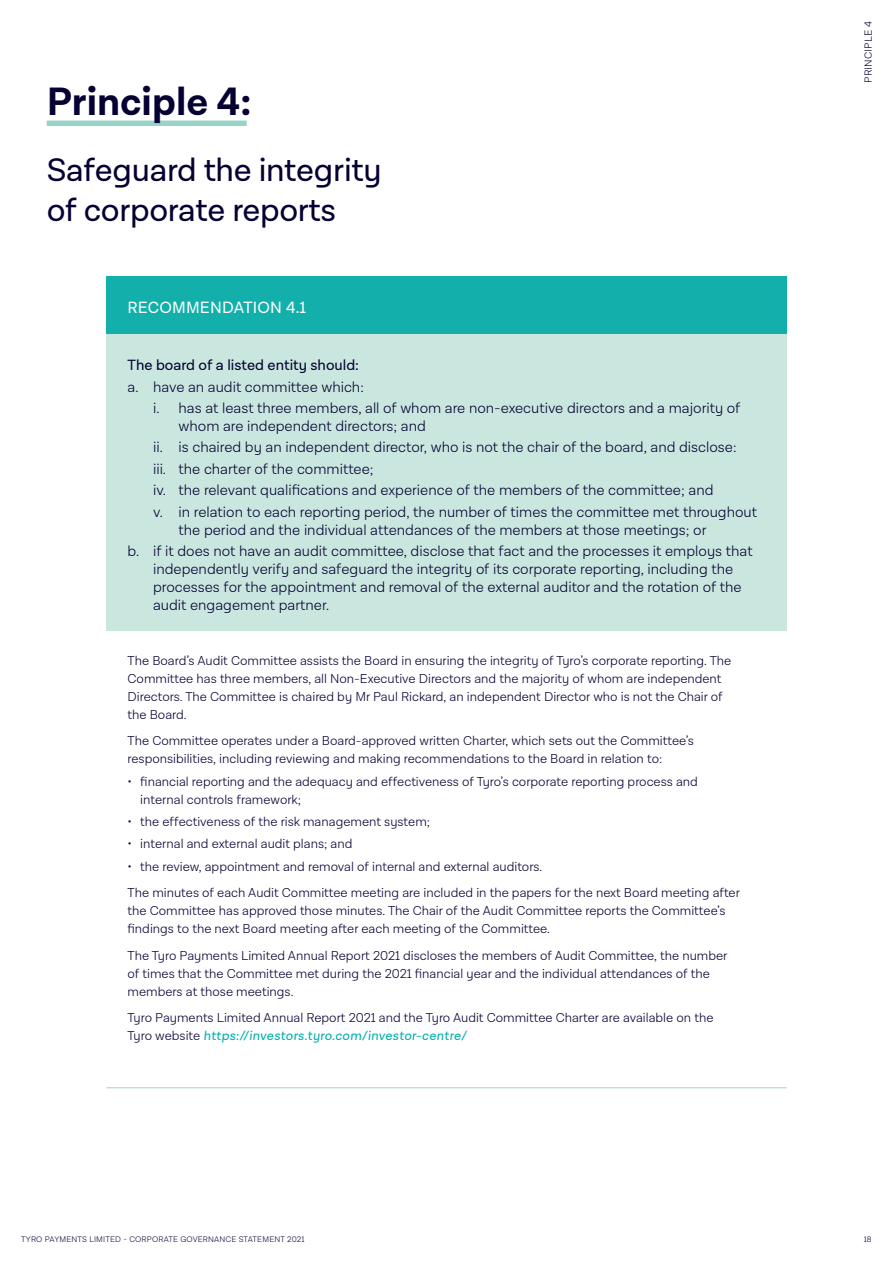
<style>
.page{position:relative;width:893px;height:1263px;background:#fff}
.page>*{position:absolute;margin:0;border:0;box-sizing:border-box;transform-origin:0 0}
._2021-H1{font:700 40.05px "Lota Grotesque Alt 3";color:#050233}
._2021-H1_Alternate{font:33px/40.5px "Lota Grotesque Alt 3";letter-spacing:-.01em;color:#050233}
._2021-H3_WHITE{font:16.5px "Lota Grotesque Alt 3";letter-spacing:.01em;color:#fff}
.t1{font:300 15px/18px "Lota Grotesque Alt 3";color:#050233}
._2021-table_intro{font:15px "Lota Grotesque Alt 3";color:#050233}
._2020_StandardTable{font:300 13.2px/18px "Lota Grotesque Alt 3";color:#050233}
.t2{font:300 10.5px "Lota Grotesque Alt 3";letter-spacing:.02em;color:#050233}
.t3{font:300 8.25px "Lota Grotesque Alt 3";letter-spacing:.02em;color:#050233}
.s1{font-weight:400;color:#00afab}
</style>
<div class="page">
<div style="left:106px;top:276px;width:681px;height:59px;background:#13afaa"></div>
<div style="left:106px;top:335px;width:681px;height:296px;background:#cae7df"></div>
<hr style="left:106px;top:1087px;width:681px;height:1px;background:#98d4c6">
<div style="left:47px;top:121px;width:200px;height:5px;background:#98d4c6"></div>
<p class="_2021-H1" style="left:47px;top:78px;width:206px">Principle 4:</p>
<p class="_2021-H1_Alternate" style="left:47px;top:150px;width:336px">Safeguard the integrity of corporate reports</p>
<p class="_2021-H3_WHITE" style="left:128px;top:299px;width:180px">RECOMMENDATION 4.1</p>
<p class="_2021-table_intro" style="left:128px;top:357px;width:233px">The board of a listed entity should:</p>
<p class="t1" style="left:128px;top:378px;width:238px">a. have an audit committee which:</p>
<p class="t1" style="left:179px;top:399px;width:563px;text-indent:-26px">i. has at least three members, all of whom are non-executive directors and a majority of whom are independent directors; and</p>
<p class="t1" style="left:153px;top:438px;width:585px">ii. is chaired by an independent director, who is not the chair of the board, and disclose:</p>
<p class="t1" style="left:153px;top:460px;width:222px">iii. the charter of the committee;</p>
<p class="t1" style="left:153px;top:481px;width:562px">iv. the relevant qualifications and experience of the members of the committee; and</p>
<p class="t1" style="left:179px;top:503px;width:580px;text-indent:-26px">v. in relation to each reporting period, the number of times the committee met throughout the period and the individual attendances of the members at those meetings; or</p>
<p class="t1" style="left:153px;top:542px;width:601px;text-indent:-26px">b. if it does not have an audit committee, disclose that fact and the processes it employs that independently verify and safeguard the integrity of its corporate reporting, including the processes for the appointment and removal of the external auditor and the rotation of the audit engagement partner.</p>
<p class="_2020_StandardTable" style="left:128px;top:652px;width:605px">The Board’s Audit Committee assists the Board in ensuring the integrity of Tyro’s corporate reporting. The Committee has three members, all Non-Executive Directors and the majority of whom are independent Directors. The Committee is chaired by Mr Paul Rickard, an independent Director who is not the Chair of the Board.</p>
<p class="_2020_StandardTable" style="left:128px;top:732px;width:568px">The Committee operates under a Board-approved written Charter, which sets out the Committee’s responsibilities, including reviewing and making recommendations to the Board in relation to:</p>
<p class="_2020_StandardTable" style="left:140px;top:772px;width:559px;text-indent:-13px">• financial reporting and the adequacy and effectiveness of Tyro’s corporate reporting process and internal controls framework;</p>
<p class="_2020_StandardTable" style="left:128px;top:813px;width:304px">• the effectiveness of the risk management system;</p>
<p class="_2020_StandardTable" style="left:128px;top:835px;width:226px">• internal and external audit plans; and</p>
<p class="_2020_StandardTable" style="left:128px;top:857px;width:416px">• the review, appointment and removal of internal and external auditors.</p>
<p class="_2020_StandardTable" style="left:128px;top:884px;width:614px">The minutes of each Audit Committee meeting are included in the papers for the next Board meeting after the Committee has approved those minutes. The Chair of the Audit Committee reports the Committee’s findings to the next Board meeting after each meeting of the Committee.</p>
<p class="_2020_StandardTable" style="left:128px;top:946px;width:601px">The Tyro Payments Limited Annual Report 2021 discloses the members of Audit Committee, the number of times that the Committee met during the 2021 financial year and the individual attendances of the members at those meetings.</p>
<p class="_2020_StandardTable" style="left:128px;top:1009px;width:587px">Tyro Payments Limited Annual Report 2021 and the Tyro Audit Committee Charter are available on the<br>Tyro website <span class="s1">https://investors.tyro.com/investor-centre/</span></p>
<p class="t2" style="left:862px;top:83px;width:63px;rotate:-90deg">PRINCIPLE 4</p>
<p class="t3" style="left:21px;top:1234px;width:285px">TYRO PAYMENTS LIMITED - CORPORATE GOVERNANCE STATEMENT 2021</p>
<p class="t3" style="left:864px;top:1234px;width:9px">18</p>
</div>
